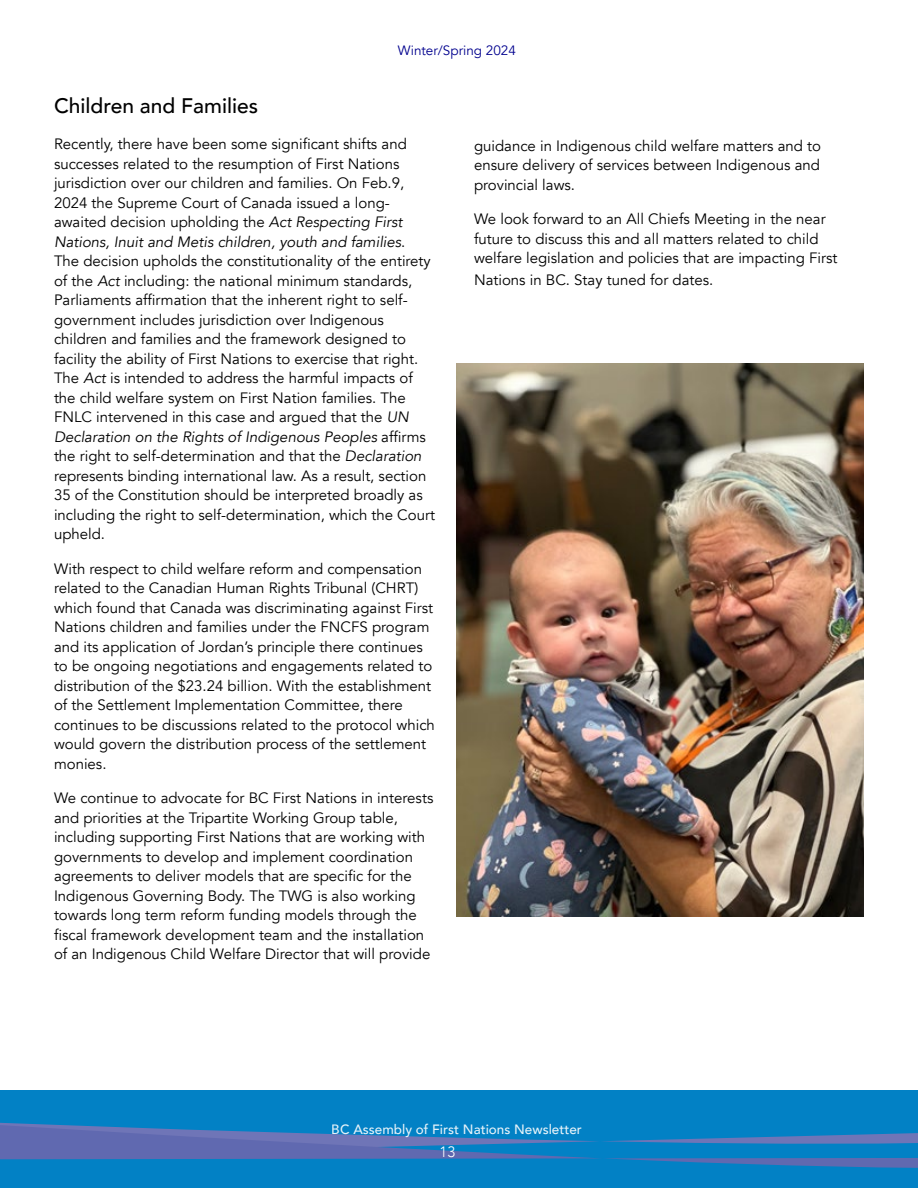
<style>
.page{position:relative;width:918px;height:1188px;background:#fff}
.page>*{position:absolute;margin:0;border:0;box-sizing:border-box;transform-origin:0 0}
.t1{font:500 21px "Avenir";color:#000}
.t2{font:15px/19.5px "Avenir";color:#000}
.t3{font:300 15px "Avenir";color:#fff}
.t4{font:500 13.5px "Avenir";color:#fff}
.t5{font:13.5px "Avenir";color:#00008e}
.s1{font-style:italic}
</style>
<div class="page">
<div style="left:0;top:1090px;width:918px;height:98px;background:#0281c5"></div>
<svg style="left:0;top:1122px;width:918px;height:46px"></svg>
<img style="left:457px;top:363px;width:407px;height:553px">
<p class="t5" style="left:398px;top:42px;width:120px">Winter/Spring 2024</p>
<p class="t1" style="left:54px;top:87px;width:206px">Children and Families</p>
<p class="t2" style="left:54px;top:135px;width:383px">Recently, there have been some significant shifts and successes related to the resumption of First Nations jurisdiction over our children and families. On Feb.9, 2024 the Supreme Court of Canada issued a long&shy;awaited decision upholding the <span class="s1">Act Respecting First Nations, Inuit and Metis children, youth and families</span>.<br>The decision upholds the constitutionality of the entirety of the <span class="s1">Act</span> including: the national minimum standards, Parliaments affirmation that the inherent right to self&shy;government includes jurisdiction over Indigenous children and families and the framework designed to facility the ability of First Nations to exercise that right.<br>The <span class="s1">Act</span> is intended to address the harmful impacts of the child welfare system on First Nation families. The FNLC intervened in this case and argued that the <span class="s1">UN Declaration on the Rights of Indigenous Peoples</span> affirms the right to self-determination and that the <span class="s1">Declaration </span>represents binding international law. As a result, section 35 of the Constitution should be interpreted broadly as including the right to self-determination, which the Court upheld.</p>
<p class="t2" style="left:54px;top:559px;width:382px">With respect to child welfare reform and compensation related to the Canadian Human Rights Tribunal (CHRT) which found that Canada was discriminating against First Nations children and families under the FNCFS program and its application of Jordan’s principle there continues to be ongoing negotiations and engagements related to distribution of the $23.24 billion. With the establishment of the Settlement Implementation Committee, there continues to be discussions related to the protocol which would govern the distribution process of the settlement monies.</p>
<p class="t2" style="left:54px;top:789px;width:381px">We continue to advocate for BC First Nations in interests and priorities at the Tripartite Working Group table, including supporting First Nations that are working with governments to develop and implement coordination agreements to deliver models that are specific for the Indigenous Governing Body. The TWG is also working towards long term reform funding models through the fiscal framework development team and the installation of an Indigenous Child Welfare Director that will provide</p>
<p class="t2" style="left:474px;top:136px;width:349px;text-align:justify">guidance in Indigenous child welfare matters and to ensure delivery of services between Indigenous and provincial laws.</p>
<p class="t2" style="left:474px;top:210px;width:365px">We look forward to an All Chiefs Meeting in the near future to discuss this and all matters related to child welfare legislation and policies that are impacting First</p>
<p class="t2" style="left:474px;top:270px;width:241px">Nations in BC. Stay tuned for dates.</p>
<p class="t4" style="left:332px;top:1118px;width:252px">BC Assembly of First Nations Newsletter</p>
<p class="t3" style="left:440px;top:1142px;width:17px">13</p>
</div>
